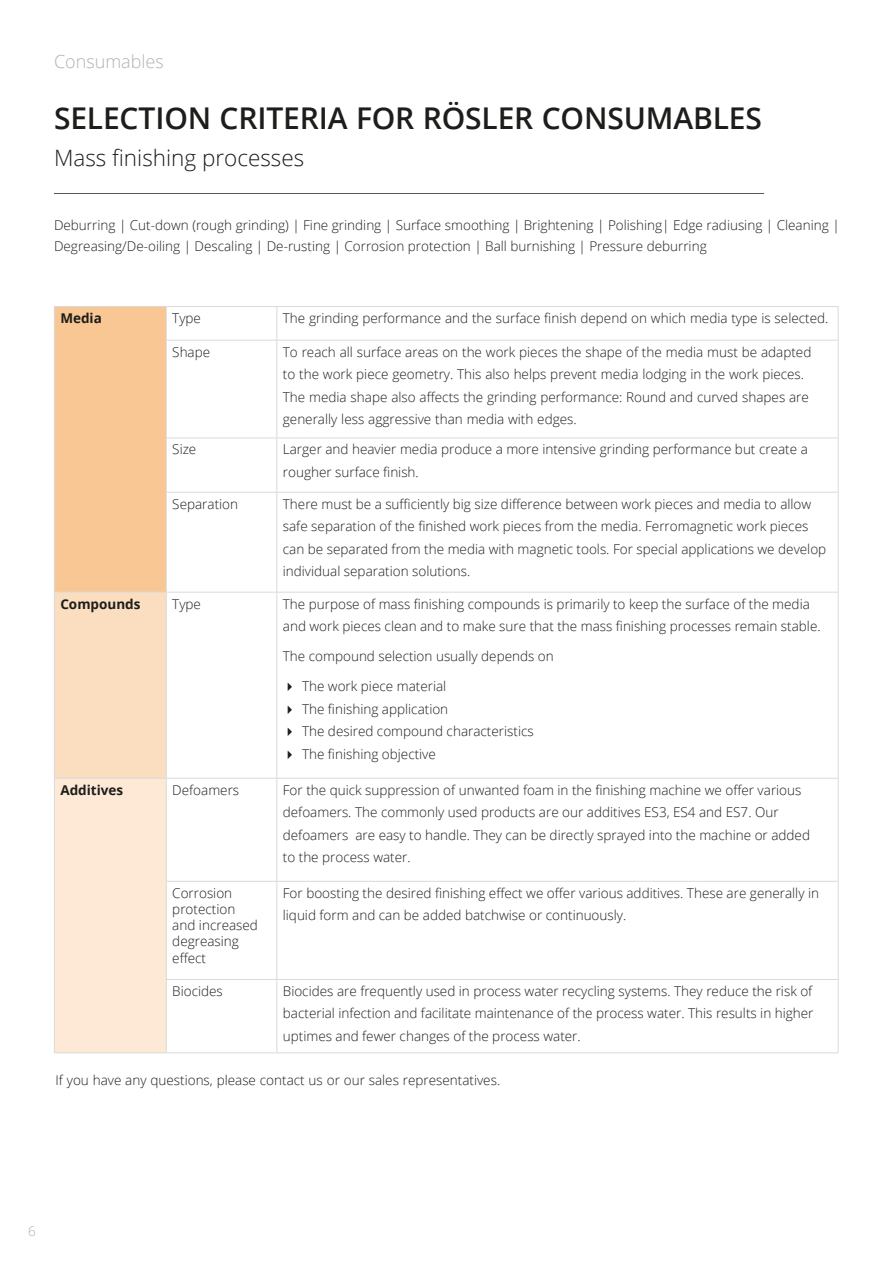
<style>
.page{position:relative;width:893px;height:1263px;background:#fff}
.page>*{position:absolute;margin:0;border:0;box-sizing:border-box;transform-origin:0 0}
.t1{font:600 30px "Open Sans";letter-spacing:-.005em;color:#1d1d1b}
.t2{font:300 22.5px "Open Sans";color:#1d1d1b}
.t3{font:300 18px "Open Sans";color:#b2b2b2}
.t4{font:300 13.5px/22.5px "Open Sans";color:#1d1d1b}
.t5{font:700 13.5px "Open Sans";color:#1d1d1b}
.t6{font:300 13.5px "Open Sans";color:#b2b2b2}
</style>
<div class="page">
<hr style="left:54px;top:193px;width:709px;height:1px;background:#575756">
<div style="left:54px;top:307px;width:112px;height:285px;background:#f8c793"></div>
<div style="left:54px;top:592px;width:112px;height:186px;background:#fbdebf"></div>
<div style="left:54px;top:778px;width:112px;height:275px;background:#fde9d5"></div>
<hr style="left:54px;top:306px;width:112px;height:1px;background:#dadada">
<hr style="left:54px;top:307px;width:1px;height:33px;background:#dadada">
<hr style="left:166px;top:306px;width:111px;height:1px;background:#dadada">
<hr style="left:166px;top:307px;width:1px;height:33px;background:#dadada">
<hr style="left:277px;top:306px;width:561px;height:1px;background:#dadada">
<hr style="left:276px;top:307px;width:1px;height:33px;background:#dadada">
<hr style="left:838px;top:307px;width:1px;height:33px;background:#dadada">
<hr style="left:54px;top:340px;width:1px;height:98px;background:#dadada">
<hr style="left:166px;top:340px;width:111px;height:1px;background:#dadada">
<hr style="left:166px;top:341px;width:1px;height:97px;background:#dadada">
<hr style="left:277px;top:340px;width:561px;height:1px;background:#dadada">
<hr style="left:276px;top:341px;width:1px;height:97px;background:#dadada">
<hr style="left:838px;top:341px;width:1px;height:97px;background:#dadada">
<hr style="left:54px;top:438px;width:1px;height:54px;background:#dadada">
<hr style="left:166px;top:438px;width:111px;height:1px;background:#dadada">
<hr style="left:166px;top:438px;width:1px;height:54px;background:#dadada">
<hr style="left:277px;top:438px;width:561px;height:1px;background:#dadada">
<hr style="left:276px;top:438px;width:1px;height:54px;background:#dadada">
<hr style="left:838px;top:438px;width:1px;height:54px;background:#dadada">
<hr style="left:54px;top:492px;width:1px;height:100px;background:#dadada">
<hr style="left:166px;top:492px;width:111px;height:1px;background:#dadada">
<hr style="left:166px;top:493px;width:1px;height:99px;background:#dadada">
<hr style="left:277px;top:492px;width:561px;height:1px;background:#dadada">
<hr style="left:276px;top:493px;width:1px;height:99px;background:#dadada">
<hr style="left:838px;top:493px;width:1px;height:99px;background:#dadada">
<hr style="left:54px;top:592px;width:112px;height:1px;background:#dadada">
<hr style="left:54px;top:592px;width:1px;height:186px;background:#dadada">
<hr style="left:166px;top:592px;width:111px;height:1px;background:#dadada">
<hr style="left:166px;top:592px;width:1px;height:186px;background:#dadada">
<hr style="left:277px;top:592px;width:561px;height:1px;background:#dadada">
<hr style="left:276px;top:592px;width:1px;height:186px;background:#dadada">
<hr style="left:838px;top:592px;width:1px;height:186px;background:#dadada">
<hr style="left:54px;top:778px;width:112px;height:1px;background:#dadada">
<hr style="left:54px;top:778px;width:1px;height:103px;background:#dadada">
<hr style="left:166px;top:778px;width:111px;height:1px;background:#dadada">
<hr style="left:166px;top:778px;width:1px;height:103px;background:#dadada">
<hr style="left:277px;top:778px;width:561px;height:1px;background:#dadada">
<hr style="left:276px;top:778px;width:1px;height:103px;background:#dadada">
<hr style="left:838px;top:778px;width:1px;height:103px;background:#dadada">
<hr style="left:54px;top:881px;width:1px;height:98px;background:#dadada">
<hr style="left:166px;top:881px;width:111px;height:1px;background:#dadada">
<hr style="left:166px;top:882px;width:1px;height:97px;background:#dadada">
<hr style="left:277px;top:881px;width:561px;height:1px;background:#dadada">
<hr style="left:276px;top:882px;width:1px;height:97px;background:#dadada">
<hr style="left:838px;top:882px;width:1px;height:97px;background:#dadada">
<hr style="left:54px;top:979px;width:1px;height:73px;background:#dadada">
<hr style="left:166px;top:979px;width:111px;height:1px;background:#dadada">
<hr style="left:166px;top:980px;width:1px;height:72px;background:#dadada">
<hr style="left:277px;top:979px;width:561px;height:1px;background:#dadada">
<hr style="left:276px;top:980px;width:1px;height:72px;background:#dadada">
<hr style="left:838px;top:980px;width:1px;height:72px;background:#dadada">
<hr style="left:54px;top:1052px;width:112px;height:1px;background:#dadada">
<hr style="left:166px;top:1052px;width:111px;height:1px;background:#dadada">
<hr style="left:277px;top:1052px;width:561px;height:1px;background:#dadada">
<h3 class="t3" style="left:54px;top:49px;width:111px">Consumables</h3>
<h1 class="t1" style="left:54px;top:98px;width:709px">SELECTION CRITERIA FOR RÖSLER CONSUMABLES</h1>
<h2 class="t2" style="left:54px;top:142px;width:252px">Mass finishing processes</h2>
<p class="t4" style="left:54px;top:214px;width:787px;line-height:21px">Deburring | Cut-down (rough grinding) | Fine grinding | Surface smoothing | Brightening | Polishing| Edge radiusing | Cleaning |<br>Degreasing/De-oiling | Descaling | De-rusting | Corrosion protection | Ball burnishing | Pressure deburring</p>
<p class="t5" style="left:60px;top:308px;width:43px">Media</p>
<p class="t4" style="left:172px;top:306px;width:30px">Type</p>
<p class="t4" style="left:283px;top:306px;width:547px">The grinding performance and the surface finish depend on which media type is selected.</p>
<p class="t4" style="left:172px;top:340px;width:39px">Shape</p>
<p class="t4" style="left:283px;top:340px;width:530px">To reach all surface areas on the work pieces the shape of the media must be adapted to the work piece geometry. This also helps prevent media lodging in the work pieces.<br>The media shape also affects the grinding performance: Round and curved shapes are generally less aggressive than media with edges.</p>
<p class="t4" style="left:172px;top:438px;width:26px">Size</p>
<p class="t4" style="left:283px;top:438px;width:526px">Larger and heavier media produce a more intensive grinding performance but create a rougher surface finish.</p>
<p class="t4" style="left:172px;top:492px;width:67px">Separation</p>
<p class="t4" style="left:283px;top:492px;width:545px">There must be a sufficiently big size difference between work pieces and media to allow safe separation of the finished work pieces from the media. Ferromagnetic work pieces can be separated from the media with magnetic tools. For special applications we develop individual separation solutions.</p>
<p class="t5" style="left:60px;top:594px;width:82px">Compounds</p>
<p class="t4" style="left:172px;top:592px;width:30px">Type</p>
<p class="t4" style="left:283px;top:592px;width:539px">The purpose of mass finishing compounds is primarily to keep the surface of the media and work pieces clean and to make sure that the mass finishing processes remain stable.</p>
<p class="t4" style="left:283px;top:644px;width:272px">The compound selection usually depends on</p>
<p class="t4" style="left:283px;top:674px;width:165px">✔ The work piece material</p>
<p class="t4" style="left:283px;top:697px;width:167px">✔ The finishing application</p>
<p class="t4" style="left:283px;top:719px;width:252px">✔ The desired compound characteristics</p>
<p class="t4" style="left:283px;top:742px;width:155px">✔ The finishing objective</p>
<p class="t5" style="left:60px;top:780px;width:64px">Additives</p>
<p class="t4" style="left:172px;top:778px;width:68px">Defoamers</p>
<p class="t4" style="left:283px;top:778px;width:529px">For the quick suppression of unwanted foam in the finishing machine we offer various defoamers. The commonly used products are our additives ES3, ES4 and ES7. Our defoamers are easy to handle. They can be directly sprayed into the machine or added to the process water.</p>
<p class="t4" style="left:172px;top:884px;width:87px;line-height:16.2px">Corrosion protection and increased degreasing effect</p>
<p class="t4" style="left:283px;top:881px;width:538px">For boosting the desired finishing effect we offer various additives. These are generally in liquid form and can be added batchwise or continuously.</p>
<p class="t4" style="left:172px;top:979px;width:52px">Biocides</p>
<p class="t4" style="left:283px;top:979px;width:532px;text-align:justify">Biocides are frequently used in process water recycling systems. They reduce the risk of bacterial infection and facilitate maintenance of the process water. This results in higher uptimes and fewer changes of the process water.</p>
<p class="t4" style="left:56px;top:1068px;width:446px">If you have any questions, please contact us or our sales representatives.</p>
<p class="t6" style="left:28px;top:1222px;width:9px">6</p>
</div>
